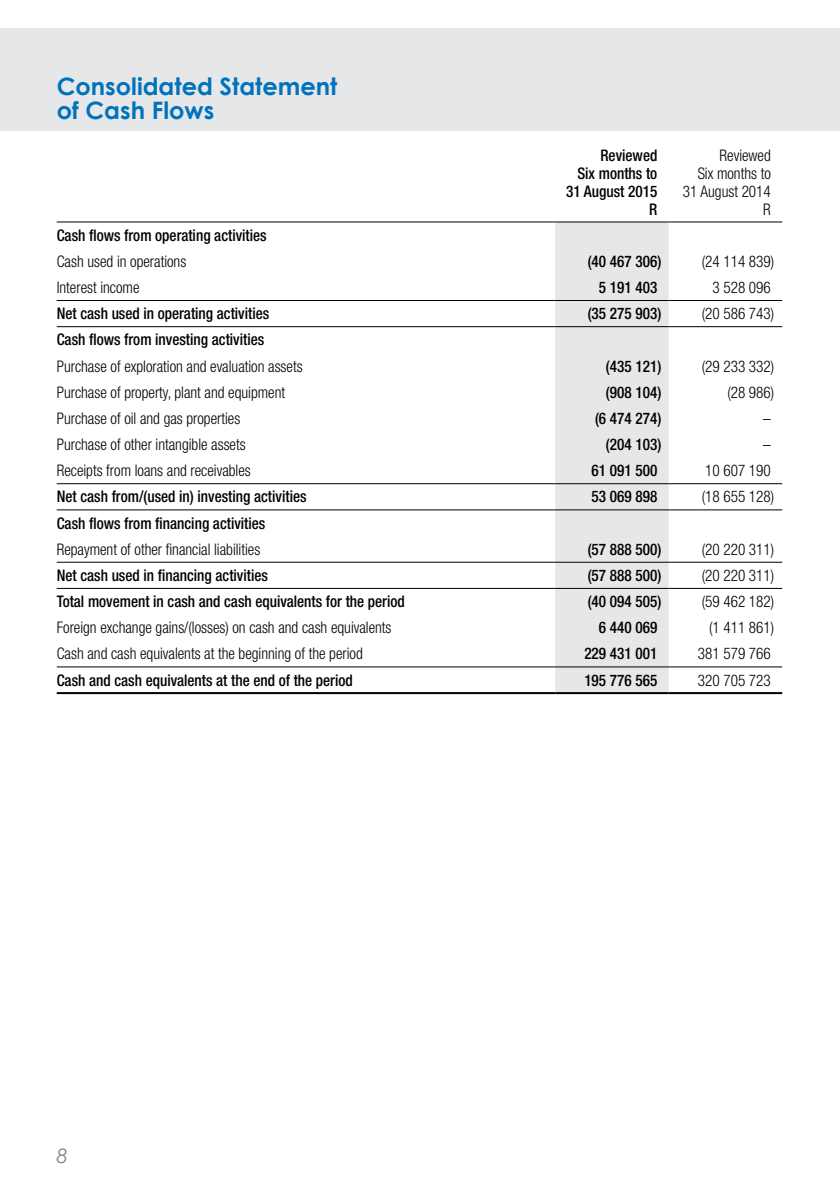
<style>
.page{position:relative;width:840px;height:1191px;background:#fff}
.page>*{position:absolute;margin:0;border:0;box-sizing:border-box;transform-origin:0 0}
.t1{font:700 24px/24px "Century Gothic";color:#0072bc}
.t2{font:italic 20px "Century Gothic";color:#808285}
.t3{font:300 condensed 16px/18px "Helvetica Neue LT Std";color:#000;text-align:right;scale:.95 1}
.t4{font:500 condensed 16px/18px "Helvetica Neue LT Std";color:#000;text-align:right;scale:.95 1}
</style>
<div class="page">
<div style="left:0;top:28px;width:839px;height:102px;background:#e6e7e8"></div>
<div style="left:555px;top:222px;width:113px;height:470px;background:#e6e7e8"></div>
<hr style="left:57px;top:221px;width:498px;height:1px;background:#000">
<hr style="left:555px;top:221px;width:113px;height:1px;background:#000">
<hr style="left:668px;top:221px;width:113px;height:1px;background:#000">
<hr style="left:57px;top:300px;width:498px;height:1px;background:#000">
<hr style="left:555px;top:300px;width:113px;height:1px;background:#000">
<hr style="left:668px;top:300px;width:113px;height:1px;background:#000">
<hr style="left:57px;top:326px;width:498px;height:1px;background:#000">
<hr style="left:555px;top:326px;width:113px;height:1px;background:#000">
<hr style="left:668px;top:326px;width:113px;height:1px;background:#000">
<hr style="left:57px;top:483px;width:498px;height:1px;background:#000">
<hr style="left:555px;top:483px;width:113px;height:1px;background:#000">
<hr style="left:668px;top:483px;width:113px;height:1px;background:#000">
<hr style="left:57px;top:509px;width:498px;height:1px;background:#000">
<hr style="left:555px;top:509px;width:113px;height:1px;background:#000">
<hr style="left:668px;top:509px;width:113px;height:1px;background:#000">
<hr style="left:57px;top:692px;width:498px;height:2px;background:#000">
<hr style="left:555px;top:692px;width:113px;height:2px;background:#000">
<hr style="left:668px;top:692px;width:113px;height:2px;background:#000">
<hr style="left:57px;top:666px;width:498px;height:1px;background:#000">
<hr style="left:555px;top:666px;width:113px;height:1px;background:#000">
<hr style="left:668px;top:666px;width:113px;height:1px;background:#000">
<hr style="left:57px;top:562px;width:498px;height:1px;background:#000">
<hr style="left:555px;top:562px;width:113px;height:1px;background:#000">
<hr style="left:668px;top:562px;width:113px;height:1px;background:#000">
<hr style="left:57px;top:588px;width:498px;height:1px;background:#000">
<hr style="left:555px;top:588px;width:113px;height:1px;background:#000">
<hr style="left:668px;top:588px;width:113px;height:1px;background:#000">
<h1 class="t1" style="left:57px;top:74px;width:282px">Consolidated Statement of Cash Flows</h1>
<p class="t4" style="left:566px;top:146px;width:97px">Reviewed<br>Six months to<br>31 August 2015<br>R</p>
<p class="t3" style="left:682px;top:146px;width:94px">Reviewed<br>Six months to<br>31 August 2014<br>R</p>
<p class="t4" style="left:57px;top:226px;width:222px">Cash flows from operating activities</p>
<p class="t3" style="left:57px;top:252px;width:138px">Cash used in operations</p>
<p class="t4" style="left:587px;top:252px;width:79px">(40 467 306)</p>
<p class="t3" style="left:701px;top:252px;width:78px">(24 114 839)</p>
<p class="t3" style="left:57px;top:278px;width:89px">Interest income</p>
<p class="t4" style="left:598px;top:278px;width:63px">5 191 403</p>
<p class="t3" style="left:712px;top:278px;width:63px">3 528 096</p>
<p class="t4" style="left:57px;top:304px;width:225px">Net cash used in operating activities</p>
<p class="t4" style="left:587px;top:304px;width:79px">(35 275 903)</p>
<p class="t3" style="left:701px;top:304px;width:78px">(20 586 743)</p>
<p class="t4" style="left:57px;top:330px;width:220px">Cash flows from investing activities</p>
<p class="t3" style="left:57px;top:357px;width:260px">Purchase of exploration and evaluation assets</p>
<p class="t4" style="left:605px;top:357px;width:60px">(435 121)</p>
<p class="t3" style="left:701px;top:357px;width:78px">(29 233 332)</p>
<p class="t3" style="left:57px;top:383px;width:242px">Purchase of property, plant and equipment</p>
<p class="t4" style="left:605px;top:383px;width:60px">(908 104)</p>
<p class="t3" style="left:727px;top:383px;width:51px">(28 986)</p>
<p class="t3" style="left:57px;top:409px;width:195px">Purchase of oil and gas properties</p>
<p class="t4" style="left:594px;top:409px;width:71px">(6 474 274)</p>
<p class="t3" style="left:762px;top:409px;width:9px">–</p>
<p class="t3" style="left:57px;top:435px;width:200px">Purchase of other intangible assets</p>
<p class="t4" style="left:605px;top:435px;width:60px">(204 103)</p>
<p class="t3" style="left:762px;top:435px;width:9px">–</p>
<p class="t3" style="left:57px;top:461px;width:206px">Receipts from loans and receivables</p>
<p class="t4" style="left:591px;top:461px;width:71px">61 091 500</p>
<p class="t3" style="left:704px;top:461px;width:71px">10 607 190</p>
<p class="t4" style="left:57px;top:487px;width:264px">Net cash from/(used in) investing activities</p>
<p class="t4" style="left:591px;top:487px;width:71px">53 069 898</p>
<p class="t3" style="left:701px;top:488px;width:78px">(18 655 128)</p>
<p class="t4" style="left:57px;top:514px;width:221px">Cash flows from financing activities</p>
<p class="t3" style="left:57px;top:540px;width:216px">Repayment of other financial liabilities</p>
<p class="t4" style="left:587px;top:540px;width:79px">(57 888 500)</p>
<p class="t3" style="left:701px;top:540px;width:78px">(20 220 311)</p>
<p class="t4" style="left:57px;top:566px;width:224px">Net cash used in financing activities</p>
<p class="t4" style="left:587px;top:566px;width:79px">(57 888 500)</p>
<p class="t3" style="left:701px;top:566px;width:78px">(20 220 311)</p>
<p class="t4" style="left:57px;top:592px;width:368px">Total movement in cash and cash equivalents for the period</p>
<p class="t4" style="left:587px;top:592px;width:79px">(40 094 505)</p>
<p class="t3" style="left:701px;top:592px;width:78px">(59 462 182)</p>
<p class="t3" style="left:57px;top:618px;width:354px">Foreign exchange gains/(losses) on cash and cash equivalents</p>
<p class="t4" style="left:598px;top:618px;width:63px">6 440 069</p>
<p class="t3" style="left:708px;top:618px;width:70px">(1 411 861)</p>
<p class="t3" style="left:57px;top:644px;width:323px">Cash and cash equivalents at the beginning of the period</p>
<p class="t4" style="left:584px;top:644px;width:78px">229 431 001</p>
<p class="t3" style="left:697px;top:644px;width:78px">381 579 766</p>
<p class="t4" style="left:57px;top:671px;width:313px">Cash and cash equivalents at the end of the period</p>
<p class="t4" style="left:584px;top:671px;width:78px">195 776 565</p>
<p class="t3" style="left:697px;top:671px;width:78px">320 705 723</p>
<p class="t2" style="left:57px;top:1143px;width:13px">8</p>
</div>
